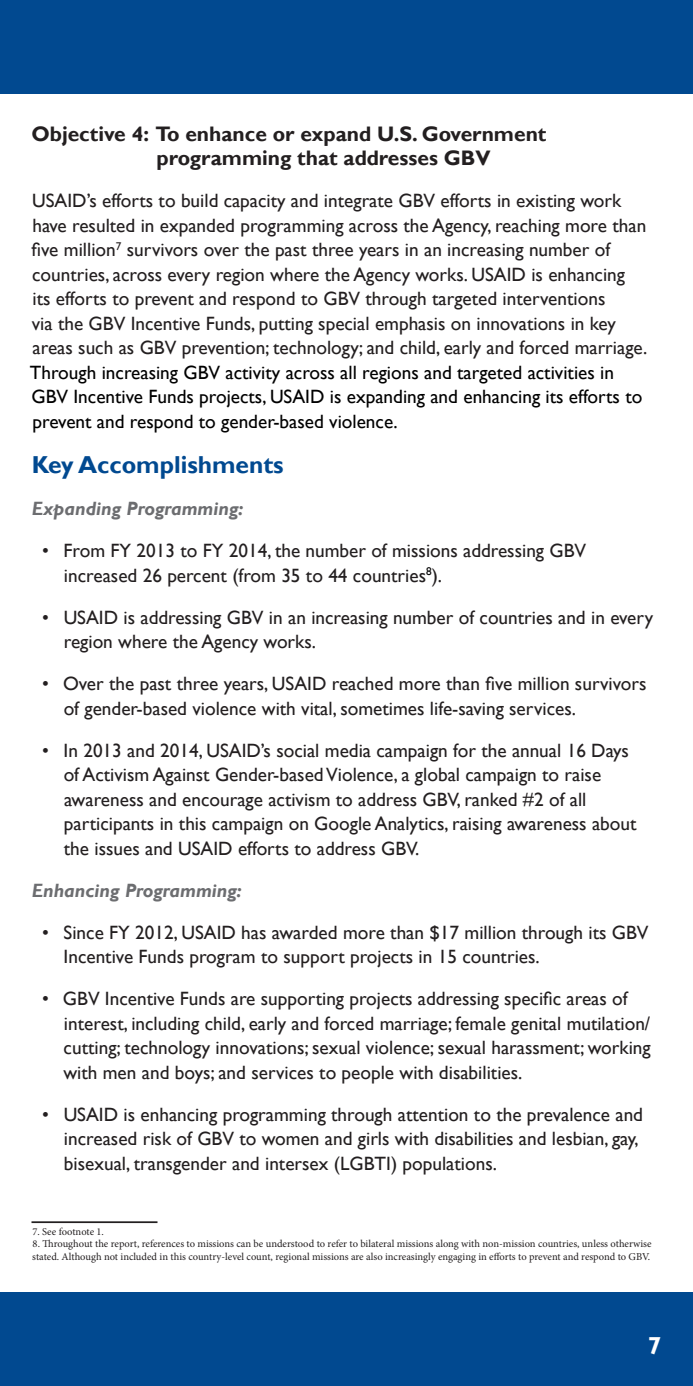
<style>
.page{position:relative;width:693px;height:1386px;background:#fff}
.page>*{position:absolute;margin:0;border:0;box-sizing:border-box;transform-origin:0 0}
.t1{font:700 24.5px "Gill Sans";color:#014990}
.t2{font:700 24.5px "Gill Sans";color:#fff}
.t3{font:700 21px/24.5px "Gill Sans";color:#231f20}
.t4{font:19.25px/24.5px "Gill Sans";color:#231f20}
.t5{font:italic 700 19.25px "Gill Sans";color:#6c6d70}
.t6{font:10.5px/12.6px "Minion Pro";color:#231f20}
.s1{color:#000}
</style>
<div class="page">
<div style="left:0;top:0;width:693px;height:94px;background:#014990"></div>
<div style="left:0;top:1292px;width:693px;height:94px;background:#014990"></div>
<hr style="left:32px;top:1221px;width:126px;height:2px;background:#231f20">
<p class="t3" style="left:157px;top:122px;width:391px;text-indent:-125px">Objective 4: To enhance or expand U.S. Government programming that addresses GBV</p>
<p class="t4" style="left:30px;top:189px;width:619px">USAID’s efforts to build capacity and integrate GBV efforts in existing work have resulted in expanded programming across the Agency, reaching more than five million<sup>7</sup> survivors over the past three years in an increasing number of countries, across every region where the Agency works. USAID is enhancing<br>its efforts to prevent and respond to GBV through targeted interventions<br>via the GBV Incentive Funds, putting special emphasis on innovations in key areas such as GBV prevention; technology; and child, early and forced marriage.<br><span class="s1">Through increasing GBV activity across all regions and targeted activities in GBV Incentive Funds projects, USAID is expanding and enhancing its efforts to prevent and respond to gender-based violence.</span></p>
<p class="t1" style="left:32px;top:450px;width:253px">Key Accomplishments</p>
<p class="t5" style="left:32px;top:498px;width:213px">Expanding Programming:</p>
<p class="t4" style="left:64px;top:539px;width:524px;text-indent:-22px">• From FY 2013 to FY 2014, the number of missions addressing GBV increased 26 percent (from 35 to 44 countries<sup>8</sup>).</p>
<p class="t4" style="left:64px;top:605px;width:591px;text-indent:-22px">• USAID is addressing GBV in an increasing number of countries and in every region where the Agency works.</p>
<p class="t4" style="left:64px;top:672px;width:584px;text-indent:-21px">• Over the past three years, USAID reached more than five million survivors of gender-based violence with vital, sometimes life-saving services.</p>
<p class="t4" style="left:64px;top:738px;width:574px;text-indent:-21px">• In 2013 and 2014, USAID’s social media campaign for the annual 16 Days of Activism Against Gender-based Violence, a global campaign to raise awareness and encourage activism to address GBV, ranked #2 of all participants in this campaign on Google Analytics, raising awareness about the issues and USAID efforts to address GBV.</p>
<p class="t5" style="left:32px;top:879px;width:212px">Enhancing Programming:</p>
<p class="t4" style="left:64px;top:920px;width:586px;text-indent:-21px">• Since FY 2012, USAID has awarded more than $17 million through its GBV<br>Incentive Funds program to support projects in 15 countries.</p>
<p class="t4" style="left:63px;top:987px;width:589px;text-indent:-21px">• GBV Incentive Funds are supporting projects addressing specific areas of interest, including child, early and forced marriage; female genital mutilation/ cutting; technology innovations; sexual violence; sexual harassment; working with men and boys; and services to people with disabilities.</p>
<p class="t4" style="left:64px;top:1102px;width:581px;text-indent:-22px">• USAID is enhancing programming through attention to the prevalence and increased risk of GBV to women and girls with disabilities and lesbian, gay, bisexual, transgender and intersex (LGBTI) populations.</p>
<p class="t6" style="left:32px;top:1225px;width:73px">7. See footnote 1.</p>
<p class="t6" style="left:32px;top:1238px;width:621px">8. Throughout the report, references to missions can be understood to refer to bilateral missions along with non-mission countries, unless otherwise stated. Although not included in this country-level count, regional missions are also increasingly engaging in efforts to prevent and respond to GBV.</p>
<p class="t2" style="left:648px;top:1331px;width:15px">7</p>
</div>
